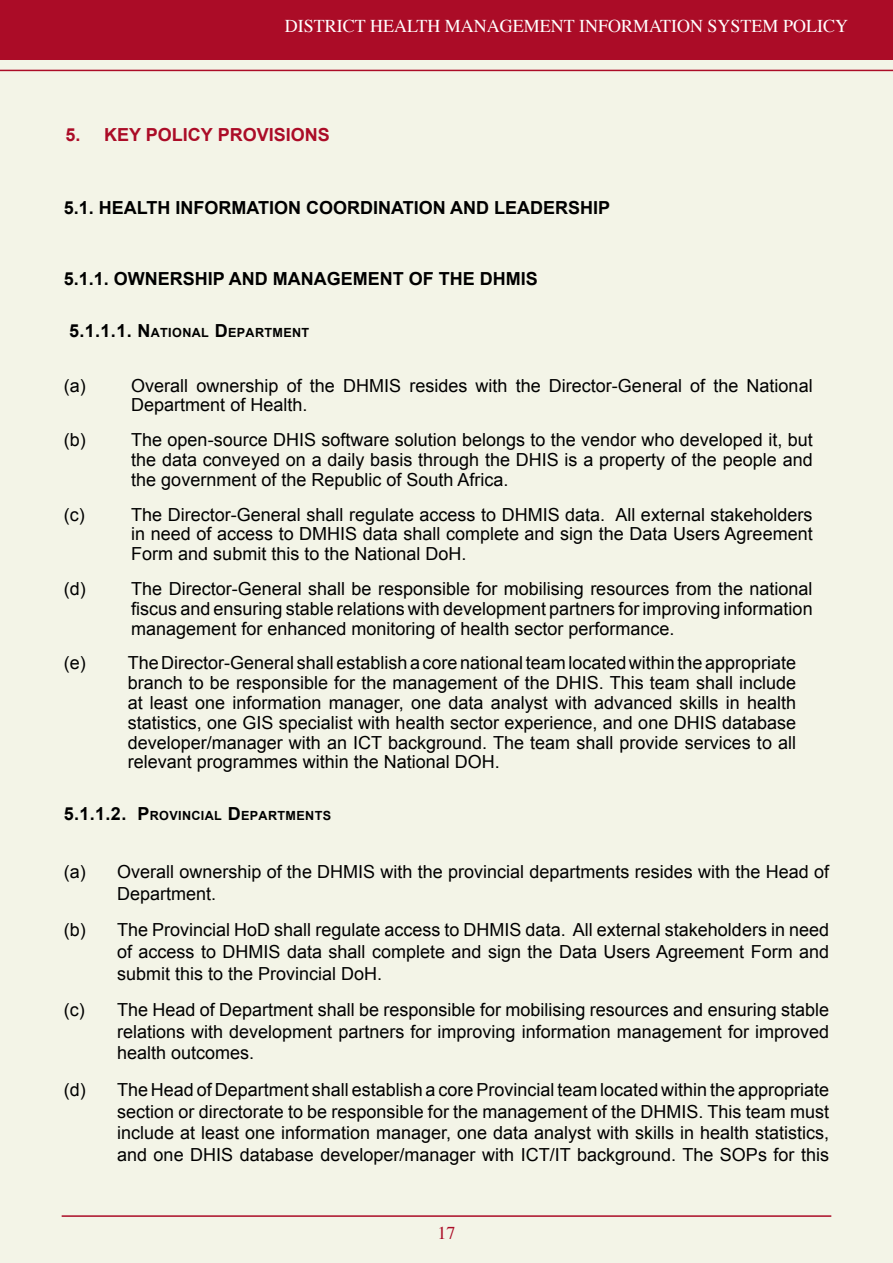
<style>
.page{position:relative;width:893px;height:1263px;background:#f3f4e7}
.page>*{position:absolute;margin:0;border:0;box-sizing:border-box;transform-origin:0 0}
.t1{font:18px/19.8px "Arial";color:#000;text-align:justify}
.t2{font:700 18px "Arial";color:#000}
.t3{font:18px "Times";color:#fff}
.t4{font:700 18px "Arial";color:#ab0c27}
.t5{font:18px "Times";color:#ab0c27}
.t6{font:700 12.6px "Arial";letter-spacing:.03em;color:#000}
.s1{font-size:18px}
</style>
<div class="page">
<div style="left:0;top:0;width:893px;height:60px;background:#ab0c27"></div>
<hr style="left:0;top:70px;width:893px;height:1px;background:#ab0c27">
<hr style="left:62px;top:1215px;width:769px;height:2px;background:#ab0c27">
<p class="t3" style="left:285px;top:9px;width:565px">DISTRICT HEALTH MANAGEMENT INFORMATION SYSTEM POLICY</p>
<p class="t4" style="left:66px;top:122px;width:266px">5. KEY POLICY PROVISIONS</p>
<p class="t2" style="left:64px;top:196px;width:548px">5.1. HEALTH INFORMATION COORDINATION AND LEADERSHIP</p>
<p class="t2" style="left:64px;top:267px;width:476px">5.1.1. OWNERSHIP AND MANAGEMENT OF THE DHMIS</p>
<p class="t6" style="left:69px;top:324px;width:242px"><span class="s1">5.1.1.1. N</span>ATIONAL <span class="s1">D</span>EPARTMENT</p>
<p class="t1" style="left:64px;top:375px;width:23px">(a)</p>
<p class="t1" style="left:131px;top:375px;width:683px">Overall ownership of the DHMIS resides with the Director-General of the National<br>Department of Health.</p>
<p class="t1" style="left:64px;top:430px;width:23px">(b)</p>
<p class="t1" style="left:131px;top:430px;width:683px">The open-source DHIS software solution belongs to the vendor who developed it, but the data conveyed on a daily basis through the DHIS is a property of the people and the government of the Republic of South Africa.</p>
<p class="t1" style="left:64px;top:504px;width:22px">(c)</p>
<p class="t1" style="left:131px;top:504px;width:683px">The Director-General shall regulate access to DHMIS data. All external stakeholders in need of access to DMHIS data shall complete and sign the Data Users Agreement Form and submit this to the National DoH.</p>
<p class="t1" style="left:64px;top:579px;width:23px">(d)</p>
<p class="t1" style="left:131px;top:579px;width:683px">The Director-General shall be responsible for mobilising resources from the national fiscus and ensuring stable relations with development partners for improving information management for enhanced monitoring of health sector performance.</p>
<p class="t1" style="left:128px;top:653px;width:670px;text-indent:-64px">(e) The Director-General shall establish a core national team located within the appropriate branch to be responsible for the management of the DHIS. This team shall include at least one information manager, one data analyst with advanced skills in health statistics, one GIS specialist with health sector experience, and one DHIS database developer/manager with an ICT background. The team shall provide services to all relevant programmes within the National DOH.</p>
<p class="t6" style="left:64px;top:807px;width:269px"><span class="s1">5.1.1.2. P</span> ROVINCIAL <span class="s1">D</span>EPARTMENTS</p>
<p class="t1" style="left:117px;top:861px;width:714px;line-height:21.6px;text-indent:-53px">(a) Overall ownership of the DHMIS with the provincial departments resides with the Head of<br>Department.</p>
<p class="t1" style="left:117px;top:919px;width:714px;line-height:21.6px;text-indent:-53px">(b) The Provincial HoD shall regulate access to DHMIS data. All external stakeholders in need of access to DHMIS data shall complete and sign the Data Users Agreement Form and submit this to the Provincial DoH.</p>
<p class="t1" style="left:117px;top:999px;width:714px;line-height:21.6px;text-indent:-53px">(c) The Head of Department shall be responsible for mobilising resources and ensuring stable relations with development partners for improving information management for improved health outcomes.</p>
<p class="t1" style="left:117px;top:1079px;width:714px;line-height:21.6px;text-indent:-53px">(d) The Head of Department shall establish a core Provincial team located within the appropriate section or directorate to be responsible for the management of the DHMIS. This team must include at least one information manager, one data analyst with skills in health statistics, and one DHIS database developer/manager with ICT/IT background. The SOPs for this</p>
<p class="t5" style="left:437px;top:1216px;width:19px">17</p>
</div>
